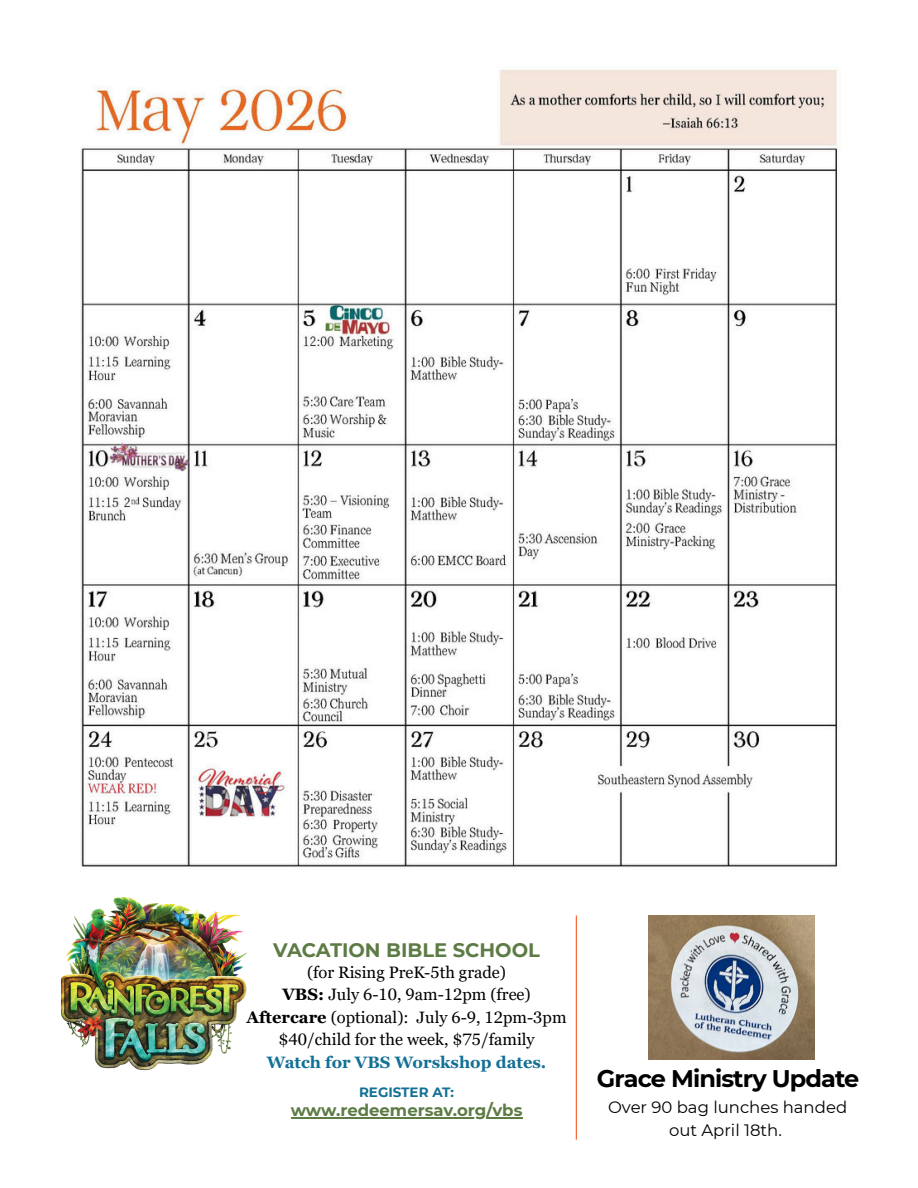
<style>
.page{position:relative;width:918px;height:1188px;background:#fff}
.page>*{position:absolute;margin:0;border:0;box-sizing:border-box;transform-origin:0 0}
.t1{font:700 24px "Montserrat";letter-spacing:-.04em;color:#000}
.t2{font:700 19.5px "Montserrat";color:#5d7b45}
.t3{font:16.5px/22.5px "Georgia Pro";color:#000;text-align:center}
.t4{font:16.5px "Montserrat";color:#000}
.t5{font:700 16.5px "Georgia Pro";color:#137095}
.t6{font:700 16.5px "Montserrat";color:#5d7b45}
.t7{font:700 13.5px "Montserrat";color:#137095}
.s1{font-weight:700}
</style>
<div class="page">
<img style="left:81px;top:69px;width:757px;height:798px">
<img style="left:648px;top:915px;width:167px;height:144px">
<hr style="left:576px;top:915px;width:1px;height:225px;background:#f15d22">
<img style="left:61px;top:898px;width:186px;height:173px">
<hr style="left:291px;top:1117px;width:231px;height:1px;background:#5d7b45">
<p class="t2" style="left:273px;top:939px;width:268px">VACATION BIBLE SCHOOL</p>
<p class="t3" style="left:247px;top:961px;width:321px">(for Rising PreK-5th grade)<br><span class="s1">VBS:</span> July 6-10, 9am-12pm (free)<br><span class="s1">Aftercare</span> (optional): July 6-9, 12pm-3pm $40/child for the week, $75/family</p>
<p class="t5" style="left:267px;top:1053px;width:281px">Watch for VBS Worskshop dates.</p>
<p class="t7" style="left:359px;top:1084px;width:97px">REGISTER AT:</p>
<p class="t6" style="left:291px;top:1100px;width:233px">www.redeemersav.org/vbs</p>
<p class="t1" style="left:597px;top:1064px;width:264px">Grace Ministry Update</p>
<p class="t4" style="left:608px;top:1097px;width:241px">Over 90 bag lunches handed</p>
<p class="t4" style="left:669px;top:1120px;width:114px">out April 18th.</p>
</div>
